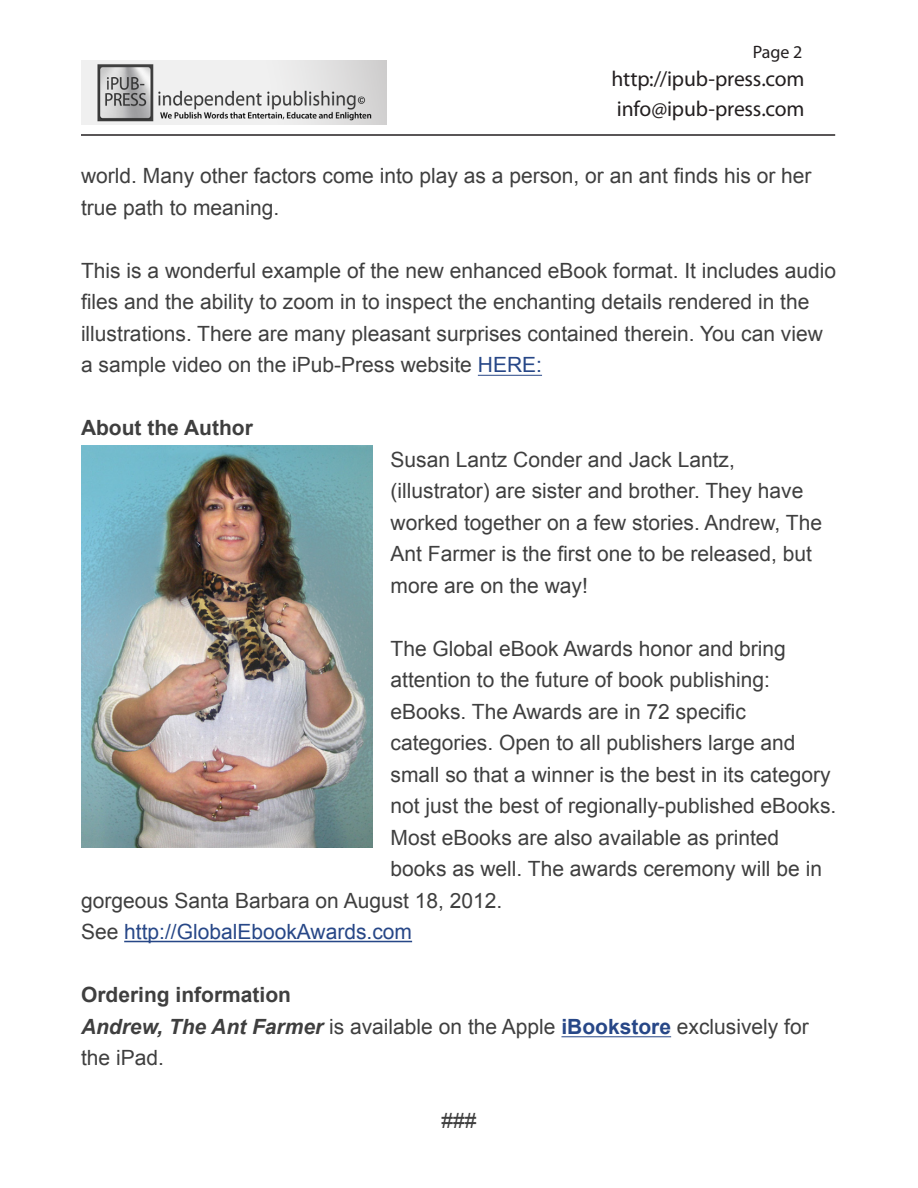
<style>
.page{position:relative;width:918px;height:1188px;background:#fff}
.page>*{position:absolute;margin:0;border:0;box-sizing:border-box;transform-origin:0 0}
.t1{font:21.6px/30px "Myriad Pro";letter-spacing:-.01em;color:#231f20}
.t2{font:21px/31.5px "Arial";color:#3f3f3f}
.t3{font:21px "Arial";color:#274787}
.t4{font:700 21px "Arial";color:#3f3f3f}
.t5{font:18px "Myriad Pro";color:#231f20}
.s1{color:#274787}
.s2{color:#3f3f3f}
.s3{font-weight:700}
.s4{font-weight:700;font-style:italic}
.s5{font-weight:700;color:#274787}
</style>
<div class="page">
<img style="left:81px;top:61px;width:306px;height:63px">
<hr style="left:81px;top:134px;width:754px;height:2px;background:#231f20">
<hr style="left:478px;top:375px;width:64px;height:1px;background:#274787">
<hr style="left:124px;top:941px;width:288px;height:1px;background:#274787">
<hr style="left:561px;top:1036px;width:110px;height:1px;background:#274787">
<img style="left:81px;top:446px;width:292px;height:402px">
<p class="t5" style="left:753px;top:41px;width:51px">Page 2</p>
<p class="t1" style="left:611px;top:63px;width:195px">http://ipub-press.com info@ipub-press.com</p>
<p class="t2" style="left:81px;top:160px;width:732px">world. Many other factors come into play as a person, or an ant finds his or her true path to meaning.</p>
<p class="t2" style="left:81px;top:255px;width:757px">This is a wonderful example of the new enhanced eBook format. It includes audio files and the ability to zoom in to inspect the enchanting details rendered in the illustrations. There are many pleasant surprises contained therein. You can view a sample video on the iPub-Press website <span class="s1">HERE:</span></p>
<p class="t4" style="left:81px;top:414px;width:173px">About the Author</p>
<p class="t2" style="left:391px;top:444px;width:433px">Susan Lantz Conder and Jack Lantz, (illustrator) are sister and brother. They have worked together on a few stories. Andrew, The Ant Farmer is the first one to be released, but more are on the way!</p>
<p class="t2" style="left:391px;top:633px;width:397px">The Global eBook Awards honor and bring</p>
<p class="t2" style="left:391px;top:664px;width:381px">attention to the future of book publishing:</p>
<p class="t2" style="left:391px;top:696px;width:357px">eBooks. The Awards are in 72 specific</p>
<p class="t2" style="left:391px;top:727px;width:407px">categories. Open to all publishers large and</p>
<p class="t2" style="left:391px;top:759px;width:442px">small so that a winner is the best in its category</p>
<p class="t2" style="left:391px;top:790px;width:447px">not just the best of regionally-published eBooks.</p>
<p class="t2" style="left:391px;top:822px;width:390px">Most eBooks are also available as printed</p>
<p class="t2" style="left:391px;top:853px;width:433px">books as well. The awards ceremony will be in</p>
<p class="t2" style="left:81px;top:885px;width:423px">gorgeous Santa Barbara on August 18, 2012.</p>
<p class="t3" style="left:81px;top:918px;width:333px"><span class="s2">See</span> http://GlobalEbookAwards.com</p>
<p class="t2" style="left:81px;top:979px;width:729px"><span class="s3">Ordering information<br></span><span class="s4">Andrew, The Ant Farmer</span> is available on the Apple <span class="s5">iBookstore</span> exclusively for the iPad.</p>
<p class="t2" style="left:441px;top:1105px;width:37px">###</p>
</div>
